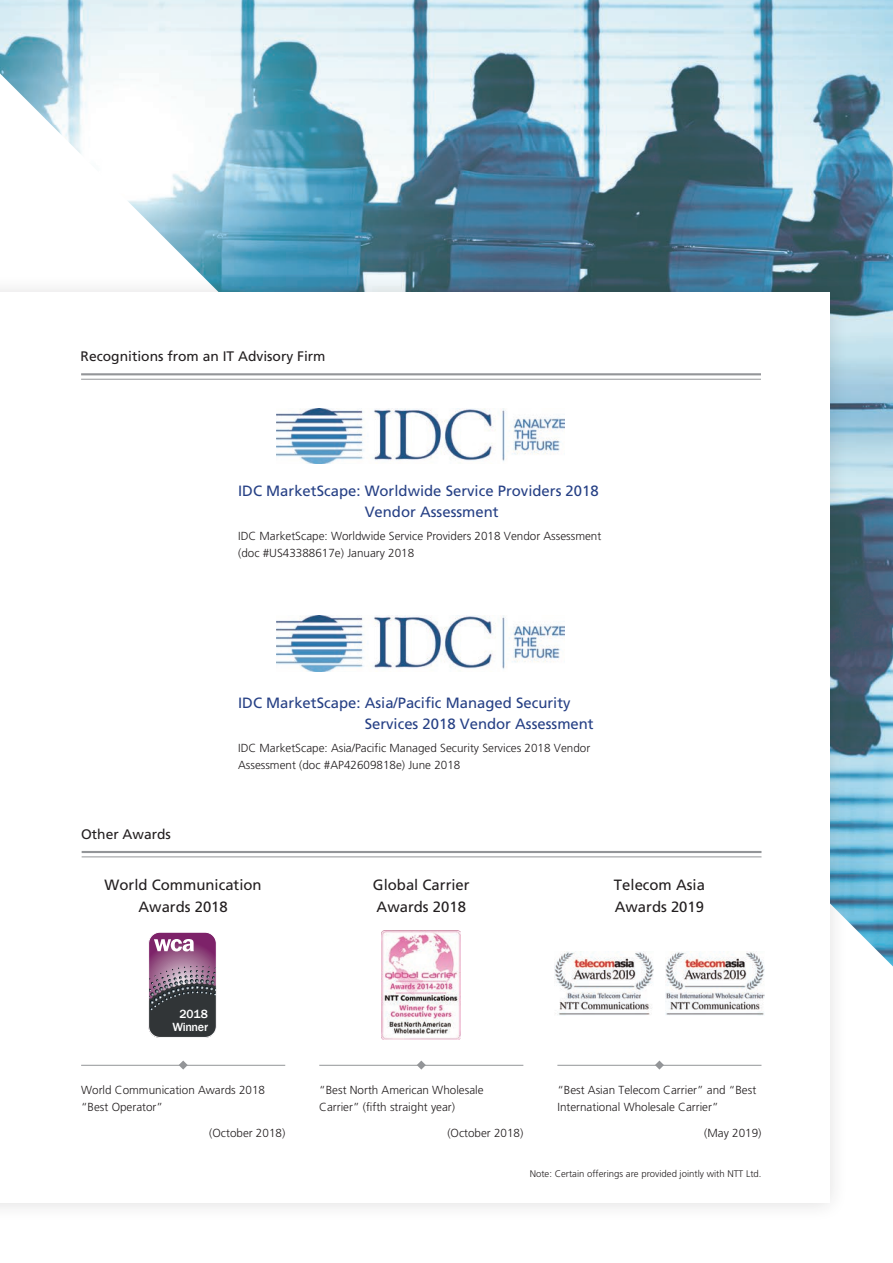
<style>
.page{position:relative;width:893px;height:1263px;background:#fff}
.page>*{position:absolute;margin:0;border:0;box-sizing:border-box;transform-origin:0 0}
.t1{font:14.85px/21.3px "Frutiger LT Std";color:#264085}
.t2{font:14.85px/21.3px "Frutiger LT Std";color:#231f20}
.t3{font:13.8px "Frutiger LT Std";color:#231f20}
.t4{font:500 12.15px/12.8px "Franklin Gothic";letter-spacing:-.02em;color:#fff;text-align:center}
.t5{font:300 11.7px/17px "Frutiger LT Std";color:#231f20}
.t6{font:300 9.6px "Frutiger LT Std";color:#231f20}
</style>
<div class="page">
<img style="left:0;top:0;width:893px;height:966px">
<div style="left:0;top:273px;width:849px;height:950px;background:#231f20;opacity:.15"></div>
<div style="left:0;top:293px;width:829px;height:910px;background:#fff"></div>
<img style="left:665px;top:951px;width:99px;height:64px">
<img style="left:555px;top:951px;width:99px;height:64px">
<hr style="left:81px;top:1065px;width:204px;height:1px;background:#939598">
<hr style="left:319px;top:1065px;width:204px;height:1px;background:#939598">
<hr style="left:557px;top:1065px;width:204px;height:1px;background:#939598">
<hr style="left:81px;top:373px;width:680px;height:2px;background:#939598">
<hr style="left:81px;top:379px;width:680px;height:1px;background:#939598">
<hr style="left:82px;top:851px;width:679px;height:2px;background:#939598">
<hr style="left:82px;top:857px;width:679px;height:1px;background:#939598">
<svg style="left:148px;top:932px;width:68px;height:106px;background:#715a6e"></svg>
<img style="left:382px;top:930px;width:79px;height:109px">
<svg style="left:179px;top:1060px;width:9px;height:9px"></svg>
<svg style="left:417px;top:1060px;width:9px;height:9px"></svg>
<svg style="left:655px;top:1060px;width:9px;height:9px"></svg>
<img style="left:277px;top:408px;width:288px;height:56px">
<img style="left:277px;top:616px;width:288px;height:55px">
<p class="t3" style="left:81px;top:348px;width:246px">Recognitions from an IT Advisory Firm</p>
<p class="t1" style="left:365px;top:480px;width:236px;text-indent:-127px">IDC MarketScape: Worldwide Service Providers 2018<br>Vendor Assessment</p>
<p class="t5" style="left:238px;top:528px;width:365px">IDC MarketScape: Worldwide Service Providers 2018 Vendor Assessment (doc #US43388617e) January 2018</p>
<p class="t3" style="left:81px;top:826px;width:91px">Other Awards</p>
<p class="t1" style="left:365px;top:692px;width:231px;text-indent:-127px">IDC MarketScape: Asia/Pacific Managed Security<br>Services 2018 Vendor Assessment</p>
<p class="t5" style="left:238px;top:740px;width:354px">IDC MarketScape: Asia/Pacific Managed Security Services 2018 Vendor<br>Assessment (doc #AP42609818e) June 2018</p>
<p class="t2" style="left:105px;top:875px;width:159px;text-align:center">World Communication<br>Awards 2018</p>
<p class="t2" style="left:373px;top:875px;width:98px">Global Carrier<br>Awards 2018</p>
<p class="t2" style="left:614px;top:875px;width:92px">Telecom Asia<br>Awards 2019</p>
<p class="t4" style="left:172px;top:1008px;width:37px">2018<br>Winner</p>
<p class="t5" style="left:81px;top:1082px;width:185px">World Communication Awards 2018 “Best Operator”</p>
<p class="t5" style="left:209px;top:1124px;width:78px">(October 2018)</p>
<p class="t5" style="left:319px;top:1082px;width:166px">“Best North American Wholesale<br>Carrier” (fifth straight year)</p>
<p class="t5" style="left:557px;top:1082px;width:200px">“Best Asian Telecom Carrier” and “Best<br>International Wholesale Carrier”</p>
<p class="t5" style="left:447px;top:1124px;width:78px">(October 2018)</p>
<p class="t5" style="left:704px;top:1124px;width:59px">(May 2019)</p>
<p class="t6" style="left:530px;top:1168px;width:233px">Note: Certain offerings are provided jointly with NTT Ltd.</p>
</div>
